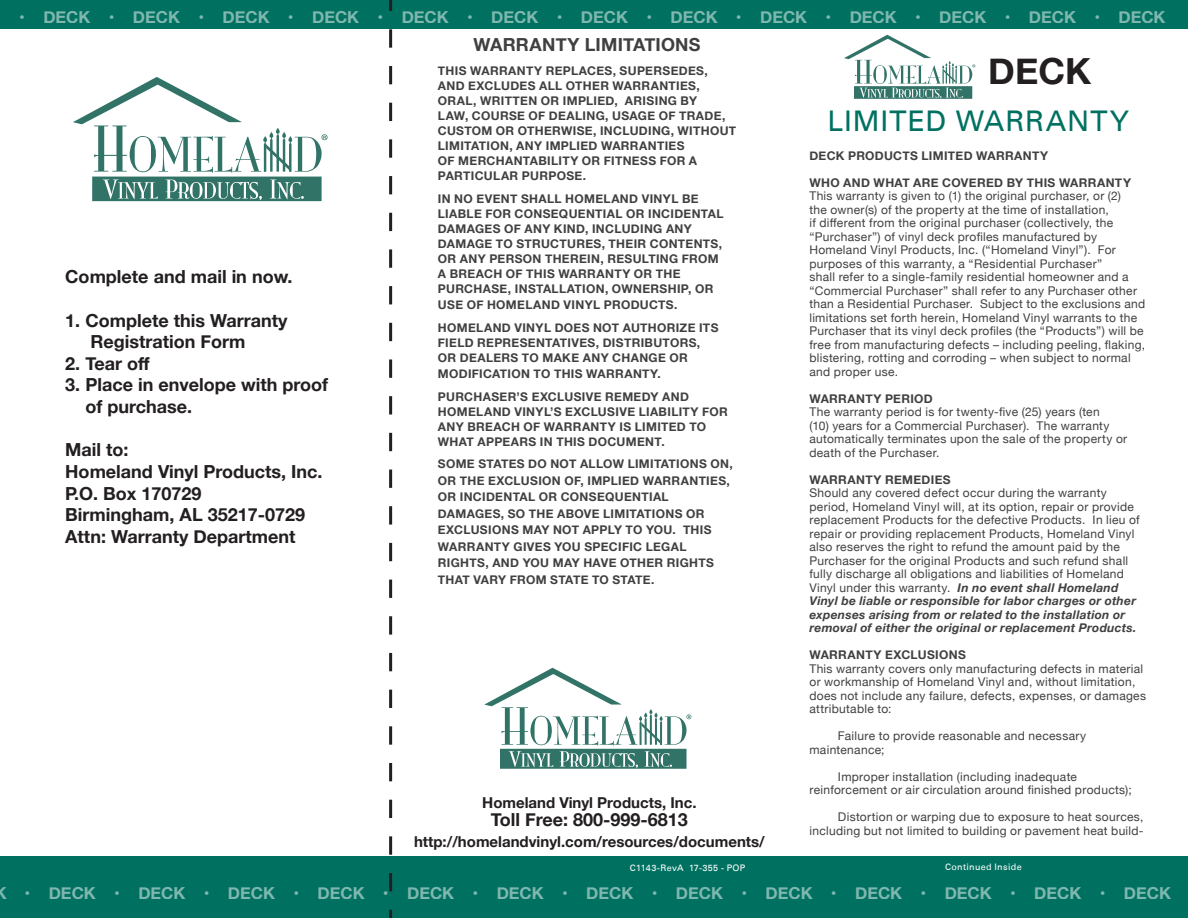
<style>
.page{position:relative;width:1189px;height:918px;background:#fff}
.page>*{position:absolute;margin:0;border:0;box-sizing:border-box;transform-origin:0 0}
.t1{font:700 36px "Helvetica Neue";color:#231f20}
.t2{font:28.5px "Univers 55 Roman";letter-spacing:.03em;color:#007161}
.t3{font:700 18px/21.6px "Helvetica Neue";color:#231f20}
.t4{font:700 18px "Helvetica Neue";letter-spacing:.01em;color:#413f41}
.t5{font:700 16.5px "Helvetica Neue";color:#fff}
.t6{font:700 15px "Helvetica Neue";color:#231f20}
.t7{font:12px/13.5px "Helvetica Neue";letter-spacing:.025em;color:#413f41}
.t8{font:700 12px/15px "Helvetica Neue";letter-spacing:.03em;color:#413f41}
.t9{font:9px "Univers 55 Roman";letter-spacing:.035em;color:#fff}
.s1{font-weight:700;font-style:italic}
</style>
<div class="page">
<div style="left:0;top:856px;width:1187px;height:62px;background:#007161"></div>
<div style="left:0;top:0;width:1187px;height:28px;background:#007161"></div>
<svg style="left:389px;top:0;width:3px;height:918px"></svg>
<svg style="left:73px;top:77px;width:254px;height:124px"></svg>
<svg style="left:844px;top:35px;width:131px;height:64px"></svg>
<svg style="left:484px;top:668px;width:207px;height:101px"></svg>
<h3 class="t5" style="left:19px;top:4px;width:1147px">• DECK • DECK • DECK • DECK • DECK • DECK • DECK • DECK • DECK • DECK • DECK • DECK • DECK</h3>
<h3 class="t3" style="left:65px;top:267px;width:228px">Complete and mail in now.</h3>
<h3 class="t3" style="left:90px;top:310px;width:198px;text-indent:-25px">1. Complete this Warranty<br>Registration Form</h3>
<h3 class="t3" style="left:65px;top:353px;width:86px">2. Tear off</h3>
<h3 class="t3" style="left:85px;top:375px;width:244px;text-indent:-20px">3. Place in envelope with proof of purchase.</h3>
<h3 class="t3" style="left:65px;top:439px;width:258px">Mail to:<br>Homeland Vinyl Products, Inc.<br>P.O. Box 170729<br>Birmingham, AL 35217-0729<br>Attn: Warranty Department</h3>
<h3 class="t4" style="left:473px;top:31px;width:228px">WARRANTY LIMITATIONS</h3>
<p class="t8" style="left:438px;top:64px;width:300px">THIS WARRANTY REPLACES, SUPERSEDES, AND EXCLUDES ALL OTHER WARRANTIES, ORAL, WRITTEN OR IMPLIED, ARISING BY<br>LAW, COURSE OF DEALING, USAGE OF TRADE, CUSTOM OR OTHERWISE, INCLUDING, WITHOUT LIMITATION, ANY IMPLIED WARRANTIES<br>OF MERCHANTABILITY OR FITNESS FOR A PARTICULAR PURPOSE.</p>
<p class="t8" style="left:438px;top:191px;width:287px">IN NO EVENT SHALL HOMELAND VINYL BE LIABLE FOR CONSEQUENTIAL OR INCIDENTAL DAMAGES OF ANY KIND, INCLUDING ANY DAMAGE TO STRUCTURES, THEIR CONTENTS, OR ANY PERSON THEREIN, RESULTING FROM A BREACH OF THIS WARRANTY OR THE PURCHASE, INSTALLATION, OWNERSHIP, OR</p>
<p class="t8" style="left:438px;top:294px;width:282px;line-height:22.5px">USE OF HOMELAND VINYL PRODUCTS.<br>HOMELAND VINYL DOES NOT AUTHORIZE ITS</p>
<p class="t8" style="left:438px;top:335px;width:264px">FIELD REPRESENTATIVES, DISTRIBUTORS,<br>OR DEALERS TO MAKE ANY CHANGE OR</p>
<p class="t8" style="left:438px;top:363px;width:252px;line-height:22.5px">MODIFICATION TO THIS WARRANTY.<br>PURCHASER’S EXCLUSIVE REMEDY AND</p>
<p class="t8" style="left:438px;top:404px;width:291px">HOMELAND VINYL’S EXCLUSIVE LIABILITY FOR<br>ANY BREACH OF WARRANTY IS LIMITED TO<br>WHAT APPEARS IN THIS DOCUMENT.</p>
<p class="t8" style="left:438px;top:456px;width:296px;line-height:16.5px">SOME STATES DO NOT ALLOW LIMITATIONS ON, OR THE EXCLUSION OF, IMPLIED WARRANTIES, OR INCIDENTAL OR CONSEQUENTIAL DAMAGES, SO THE ABOVE LIMITATIONS OR EXCLUSIONS MAY NOT APPLY TO YOU. THIS WARRANTY GIVES YOU SPECIFIC LEGAL RIGHTS, AND YOU MAY HAVE OTHER RIGHTS THAT VARY FROM STATE TO STATE.</p>
<p class="t6" style="left:482px;top:791px;width:216px">Homeland Vinyl Products, Inc.</p>
<h3 class="t3" style="left:490px;top:809px;width:199px">Toll Free: 800-999-6813</h3>
<p class="t6" style="left:414px;top:830px;width:352px">http://homelandvinyl.com/resources/documents/</p>
<h1 class="t1" style="left:988px;top:43px;width:104px">DECK</h1>
<h2 class="t2" style="left:827px;top:104px;width:303px">LIMITED WARRANTY</h2>
<p class="t8" style="left:809px;top:148px;width:240px">DECK PRODUCTS LIMITED WARRANTY</p>
<p class="t8" style="left:809px;top:175px;width:323px">WHO AND WHAT ARE COVERED BY THIS WARRANTY</p>
<p class="t7" style="left:809px;top:190px;width:337px">This warranty is given to (1) the original purchaser, or (2)<br>the owner(s) of the property at the time of installation,<br>if different from the original purchaser (collectively, the “Purchaser”) of vinyl deck profiles manufactured by Homeland Vinyl Products, Inc. (“Homeland Vinyl”). For purposes of this warranty, a “Residential Purchaser”<br>shall refer to a single-family residential homeowner and a “Commercial Purchaser” shall refer to any Purchaser other than a Residential Purchaser. Subject to the exclusions and limitations set forth herein, Homeland Vinyl warrants to the Purchaser that its vinyl deck profiles (the “Products”) will be free from manufacturing defects – including peeling, flaking, blistering, rotting and corroding – when subject to normal and proper use.</p>
<p class="t8" style="left:809px;top:391px;width:125px">WARRANTY PERIOD</p>
<p class="t7" style="left:809px;top:406px;width:319px">The warranty period is for twenty-five (25) years (ten<br>(10) years for a Commercial Purchaser). The warranty automatically terminates upon the sale of the property or death of the Purchaser.</p>
<p class="t8" style="left:809px;top:472px;width:143px">WARRANTY REMEDIES</p>
<p class="t7" style="left:809px;top:487px;width:332px">Should any covered defect occur during the warranty period, Homeland Vinyl will, at its option, repair or provide replacement Products for the defective Products. In lieu of repair or providing replacement Products, Homeland Vinyl also reserves the right to refund the amount paid by the Purchaser for the original Products and such refund shall fully discharge all obligations and liabilities of Homeland Vinyl under this warranty. <span class="s1">In no event shall Homeland Vinyl be liable or responsible for labor charges or other expenses arising from or related to the installation or removal of either the original or replacement Products.</span></p>
<p class="t8" style="left:809px;top:648px;width:158px">WARRANTY EXCLUSIONS</p>
<p class="t7" style="left:809px;top:662px;width:338px">This warranty covers only manufacturing defects in material or workmanship of Homeland Vinyl and, without limitation, does not include any failure, defects, expenses, or damages attributable to:</p>
<p class="t7" style="left:809px;top:730px;width:278px;text-indent:28px">Failure to provide reasonable and necessary maintenance;</p>
<p class="t7" style="left:809px;top:770px;width:324px;text-indent:28px">Improper installation (including inadequate reinforcement or air circulation around finished products);</p>
<p class="t7" style="left:809px;top:811px;width:335px;text-align:right">Distortion or warping due to exposure to heat sources, including but not limited to building or pavement heat build-</p>
<p class="t9" style="left:629px;top:862px;width:117px">C1143-RevA 17-355 - POP</p>
<p class="t9" style="left:944px;top:861px;width:78px">Continued Inside</p>
<h3 class="t5" style="left:-6px;top:880px;width:1177px">K • DECK • DECK • DECK • DECK • DECK • DECK • DECK • DECK • DECK • DECK • DECK • DECK • DECK</h3>
</div>
